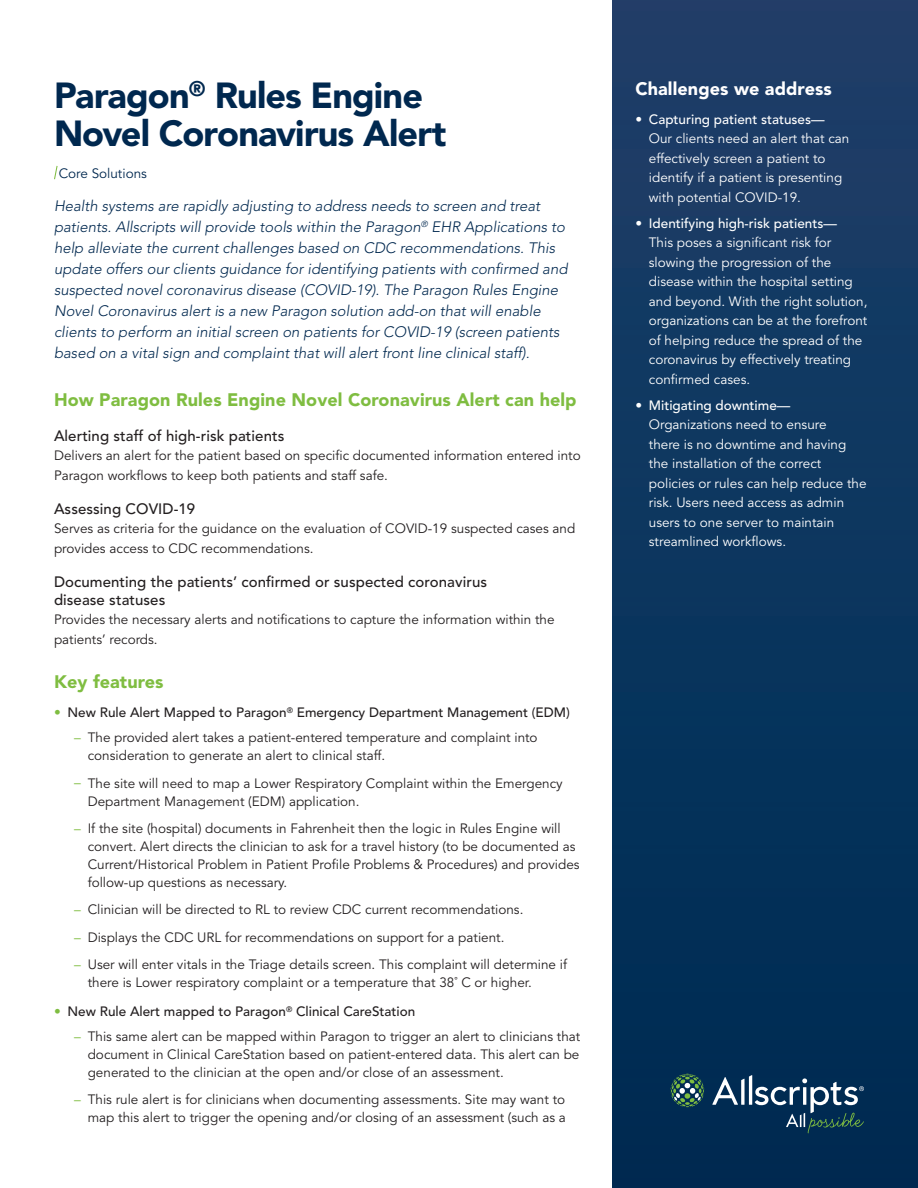
<style>
.page{position:relative;width:918px;height:1188px;background:#fff}
.page>*{position:absolute;margin:0;border:0;box-sizing:border-box;transform-origin:0 0}
.t1{font:900 36px/37.5px "Avenir LT Std";letter-spacing:-.025em;color:#00284f}
.t2{font:900 18px "Avenir LT Std";letter-spacing:.005em;color:#7fbd41}
.H3_-_Rev{font:900 18px "Avenir LT Std";letter-spacing:.005em;color:#fff}
.Intro{font:italic 300 15px/21px "Avenir LT Std";color:#00284f}
.t3{font:500 15px/18px "Avenir LT Std";letter-spacing:.005em;color:#231f20}
.Bodycopy{font:13.5px/18px "Avenir LT Std";color:#231f20}
.t4{font:13.5px/19.5px "Avenir LT Std";color:#fff}
.t5{font:500 13.5px "Avenir LT Std";color:#231f20}
.t6{font:13.5px "Avenir LT Std";color:#00284f}
.s1{font-weight:400;color:#7fbd41}
.s2{color:#7fbd41}
.s3{font-weight:500}
</style>
<div class="page">
<div style="left:612px;top:0;width:306px;height:1188px;background:linear-gradient(to bottom,#1e3f69,#002a51)"></div>
<svg style="left:671px;top:1074px;width:34px;height:34px"></svg>
<svg style="left:712px;top:1075px;width:152px;height:58px;background:#284d6b"></svg>
<svg style="left:54px;top:166px;width:4px;height:13px"></svg>
<p class="t1" style="left:54px;top:77px;width:394px">Paragon<sup>®</sup> Rules Engine<br>Novel Coronavirus Alert</p>
<p class="t6" style="left:59px;top:165px;width:90px">Core Solutions</p>
<p class="Intro" style="left:54px;top:195px;width:515px">Health systems are rapidly adjusting to address needs to screen and treat patients. Allscripts will provide tools within the Paragon<sup>®</sup> EHR Applications to help alleviate the current challenges based on CDC recommendations. This update offers our clients guidance for identifying patients with confirmed and suspected novel coronavirus disease (COVID-19). The Paragon Rules Engine Novel Coronavirus alert is a new Paragon solution add-on that will enable clients to perform an initial screen on patients for COVID-19 (screen patients based on a vital sign and complaint that will alert front line clinical staff).</p>
<h3 class="t2" style="left:54px;top:389px;width:524px">How Paragon Rules Engine Novel Coronavirus Alert can help</h3>
<h4 class="t3" style="left:54px;top:427px;width:232px">Alerting staff of high-risk patients</h4>
<p class="Bodycopy" style="left:54px;top:446px;width:528px;line-height:19.5px">Delivers an alert for the patient based on specific documented information entered into<br>Paragon workflows to keep both patients and staff safe.</p>
<h4 class="t3" style="left:54px;top:500px;width:143px">Assessing COVID-19</h4>
<p class="Bodycopy" style="left:54px;top:519px;width:523px;line-height:19.5px">Serves as criteria for the guidance on the evaluation of COVID-19 suspected cases and provides access to CDC recommendations.</p>
<h4 class="t3" style="left:54px;top:573px;width:435px">Documenting the patients’ confirmed or suspected coronavirus disease statuses</h4>
<p class="Bodycopy" style="left:54px;top:610px;width:502px;line-height:19.5px">Provides the necessary alerts and notifications to capture the information within the patients’ records.</p>
<h3 class="t2" style="left:54px;top:671px;width:111px">Key features</h3>
<p class="t5" style="left:54px;top:705px;width:517px"><span class="s1">•</span> New Rule Alert Mapped to Paragon<sup>®</sup> Emergency Department Management (EDM)</p>
<p class="Bodycopy" style="left:88px;top:729px;width:451px;text-indent:-14px"><span class="s2">–</span> The provided alert takes a patient-entered temperature and complaint into consideration to generate an alert to clinical staff.</p>
<p class="Bodycopy" style="left:88px;top:774px;width:476px;text-indent:-14px"><span class="s2">–</span> The site will need to map a Lower Respiratory Complaint within the Emergency<br>Department Management (EDM) application.</p>
<p class="Bodycopy" style="left:88px;top:820px;width:493px;text-indent:-14px"><span class="s2">–</span> If the site (hospital) documents in Fahrenheit then the logic in Rules Engine will convert. Alert directs the clinician to ask for a travel history (to be documented as Current/Historical Problem in Patient Profile Problems &amp; Procedures) and provides follow-up questions as necessary.</p>
<p class="Bodycopy" style="left:74px;top:901px;width:451px"><span class="s2">–</span> Clinician will be directed to RL to review CDC current recommendations.</p>
<p class="Bodycopy" style="left:74px;top:929px;width:432px"><span class="s2">–</span> Displays the CDC URL for recommendations on support for a patient.</p>
<p class="Bodycopy" style="left:88px;top:956px;width:481px;text-indent:-14px"><span class="s2">–</span> User will enter vitals in the Triage details screen. This complaint will determine if there is Lower respiratory complaint or a temperature that 38˚ C or higher.</p>
<p class="t5" style="left:54px;top:1004px;width:363px"><span class="s1">•</span> New Rule Alert mapped to Paragon<sup>®</sup> Clinical CareStation</p>
<p class="Bodycopy" style="left:88px;top:1028px;width:494px;text-align:justify;text-indent:-14px"><span class="s2">–</span> This same alert can be mapped within Paragon to trigger an alert to clinicians that document in Clinical CareStation based on patient-entered data. This alert can be generated to the clinician at the open and/or close of an assessment.</p>
<p class="Bodycopy" style="left:74px;top:1091px;width:493px;text-align:right"><span class="s2">–</span> This rule alert is for clinicians when documenting assessments. Site may want to map this alert to trigger the opening and/or closing of an assessment (such as a</p>
<p class="H3_-_Rev" style="left:635px;top:77px;width:198px">Challenges we address</p>
<p class="t4" style="left:649px;top:110px;width:202px;text-indent:-14px">• <span class="s3">Capturing patient statuses—<br></span>Our clients need an alert that can effectively screen a patient to identify if a patient is presenting with potential COVID-19.</p>
<p class="t4" style="left:649px;top:214px;width:220px;text-indent:-14px">• <span class="s3">Identifying high-risk patients—<br></span>This poses a significant risk for slowing the progression of the disease within the hospital setting and beyond. With the right solution, organizations can be at the forefront of helping reduce the spread of the coronavirus by effectively treating confirmed cases.</p>
<p class="t4" style="left:649px;top:396px;width:219px;text-indent:-14px">• <span class="s3">Mitigating downtime—<br></span>Organizations need to ensure<br>there is no downtime and having the installation of the correct policies or rules can help reduce the risk. Users need access as admin users to one server to maintain streamlined workflows.</p>
</div>
